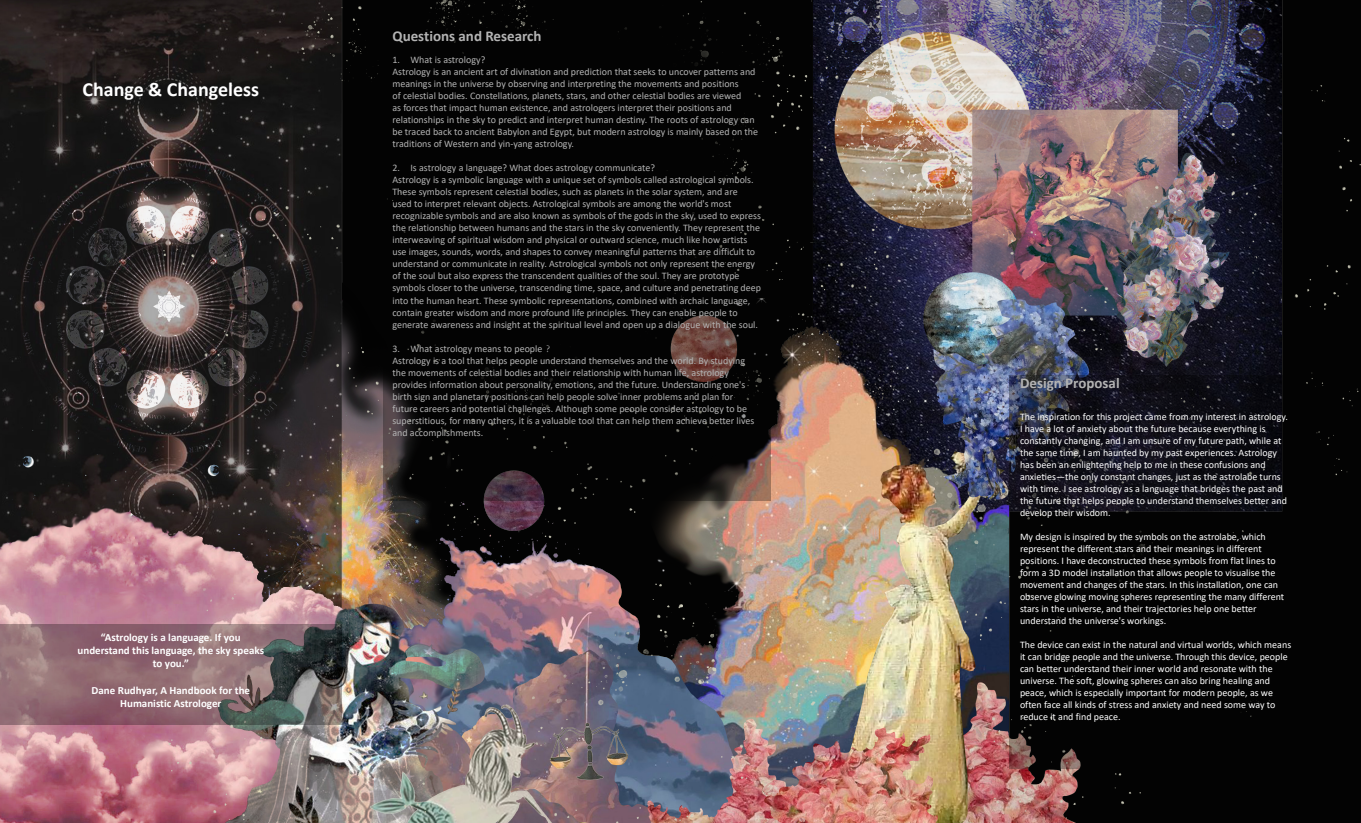
<style>
.page{position:relative;width:1361px;height:823px;background:#fff}
.page>*{position:absolute;margin:0;border:0;box-sizing:border-box;transform-origin:0 0}
.t1{font:700 20px "Calibri";color:#fff}
.t2{font:700 15px "Calibri";color:#fff}
.t3{font:700 11px/13.2px "Calibri";color:#fff;text-align:center}
.t4{font:10px/12px "Calibri";color:#fff}
.s1{font-family:"Adobe Song Std";font-weight:300}
</style>
<div class="page">
<img style="left:0;top:0;width:1361px;height:822px">
<svg style="left:0;top:624px;width:342px;height:100px"></svg>
<div style="left:383px;top:28px;width:387px;height:472px;background:#030303"></div>
<svg style="left:1009px;top:375px;width:295px;height:393px;fill:#030303"></svg>
<p class="t1" style="left:82px;top:75px;width:178px">Change &amp; Changeless</p>
<p class="t3" style="left:78px;top:630px;width:188px">“Astrology is a language. If you understand this language, the sky speaks to you.”</p>
<p class="t3" style="left:91px;top:683px;width:160px">Dane Rudhyar, A Handbook for the<br>Humanistic Astrologer</p>
<p class="t2" style="left:392px;top:25px;width:151px">Questions and Research</p>
<p class="t4" style="left:392px;top:54px;width:94px">1. What is astrology?</p>
<p class="t4" style="left:392px;top:66px;width:367px">Astrology is an ancient art of divination and prediction that seeks to uncover patterns and meanings in the universe by observing and interpreting the movements and positions<br>of celestial bodies. Constellations, planets, stars, and other celestial bodies are viewed<br>as forces that impact human existence, and astrologers interpret their positions and relationships in the sky to predict and interpret human destiny. The roots of astrology can be traced back to ancient Babylon and Egypt, but modern astrology is mainly based on the traditions of Western and yin-yang astrology.</p>
<p class="t4" style="left:392px;top:162px;width:264px">2. Is astrology a language? What does astrology communicate?</p>
<p class="t4" style="left:392px;top:174px;width:370px">Astrology is a symbolic language with a unique set of symbols called astrological symbols.<br>These symbols represent celestial bodies, such as planets in the solar system, and are<br>used to interpret relevant objects. Astrological symbols are among the world's most recognizable symbols and are also known as symbols of the gods in the sky, used to express the relationship between humans and the stars in the sky conveniently. They represent the interweaving of spiritual wisdom and physical or outward science, much like how artists use images, sounds, words, and shapes to convey meaningful patterns that are difficult to understand or communicate in reality. Astrological symbols not only represent the energy of the soul but also express the transcendent qualities of the soul. They are prototype symbols closer to the universe, transcending time, space, and culture and penetrating deep into the human heart. These symbolic representations, combined with archaic language, contain greater wisdom and more profound life principles. They can enable people to generate awareness and insight at the spiritual level and open up a dialogue with the soul.</p>
<p class="t4" style="left:392px;top:342px;width:164px">3. What astrology means to people <span class="s1">？</span></p>
<p class="t4" style="left:392px;top:354px;width:364px">Astrology is a tool that helps people understand themselves and the world. By studying the movements of celestial bodies and their relationship with human life, astrology provides information about personality, emotions, and the future. Understanding one's birth sign and planetary positions can help people solve inner problems and plan for future careers and potential challenges. Although some people consider astrology to be superstitious, for many others, it is a valuable tool that can help them achieve better lives and accomplishments.</p>
<p class="t2" style="left:1020px;top:372px;width:101px">Design Proposal</p>
<p class="t4" style="left:1020px;top:410px;width:269px">The inspiration for this project came from my interest in astrology.<br>I have a lot of anxiety about the future because everything is constantly changing, and I am unsure of my future path, while at the same time, I am haunted by my past experiences. Astrology has been an enlightening help to me in these confusions and anxieties—the only constant changes, just as the astrolabe turns with time. I see astrology as a language that bridges the past and the future that helps people to understand themselves better and develop their wisdom.</p>
<p class="t4" style="left:1020px;top:530px;width:266px">My design is inspired by the symbols on the astrolabe, which represent the different stars and their meanings in different positions. I have deconstructed these symbols from flat lines to form a 3D model installation that allows people to visualise the movement and changes of the stars. In this installation, one can observe glowing moving spheres representing the many different stars in the universe, and their trajectories help one better understand the universe's workings.</p>
<p class="t4" style="left:1020px;top:638px;width:273px">The device can exist in the natural and virtual worlds, which means it can bridge people and the universe. Through this device, people can better understand their inner world and resonate with the universe. The soft, glowing spheres can also bring healing and peace, which is especially important for modern people, as we often face all kinds of stress and anxiety and need some way to reduce it and find peace.</p>
</div>
